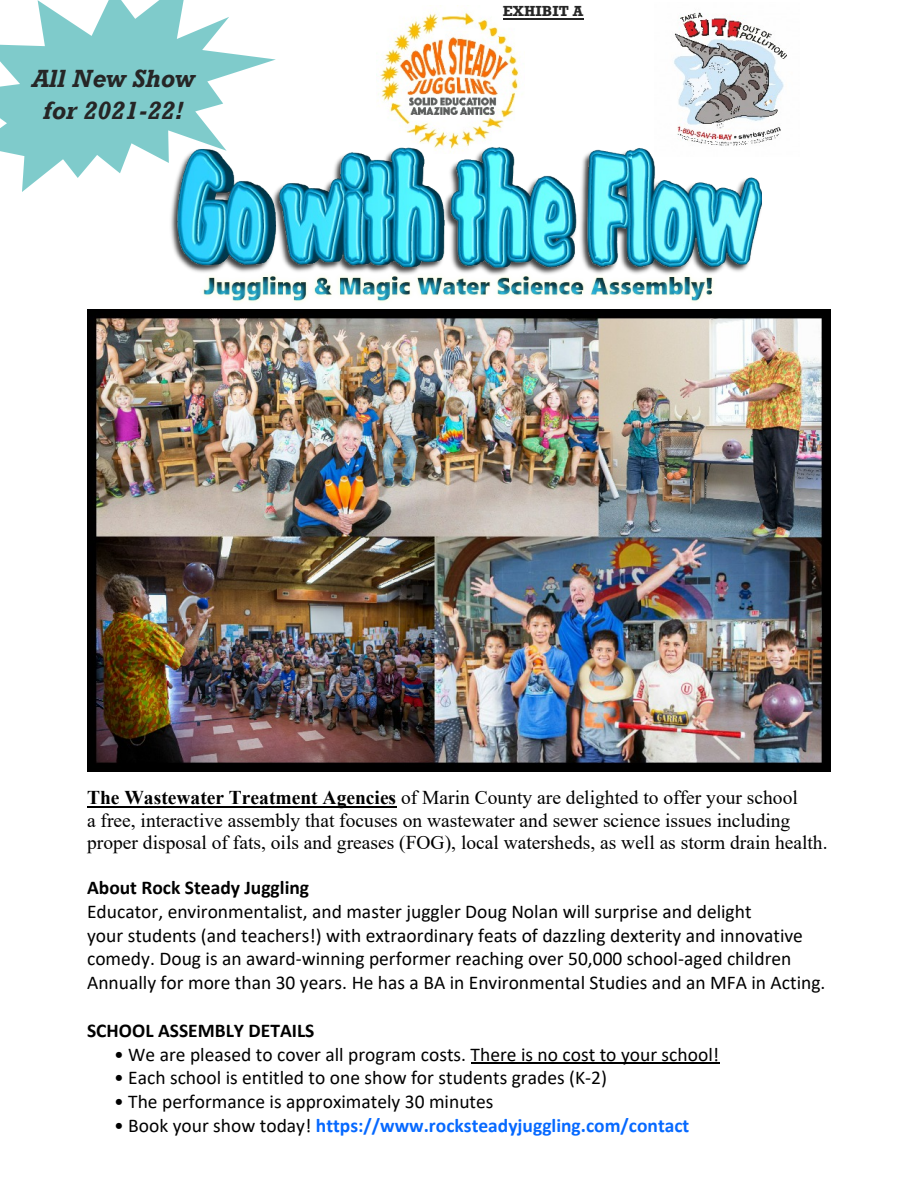
<style>
.page{position:relative;width:918px;height:1188px;background:#fff}
.page>*{position:absolute;margin:0;border:0;box-sizing:border-box;transform-origin:0 0}
.t1{font:italic 700 25.5px/31.3px "Rockwell";color:#262626;text-align:center}
.t2{font:19.5px/23.9px "Calibri";color:#000}
.t3{font:19.5px/22.4px "Times New Roman";color:#000}
.t4{font:700 19.5px "Calibri";color:#0669ff}
.t5{font:700 19.5px "Calibri";color:#000}
.t6{font:700 15px "Rockwell";color:#262626}
.s1{font-weight:700}
.s2{font-weight:400;color:#000}
</style>
<div class="page">
<img style="left:674px;top:12px;width:113px;height:127px">
<img style="left:379px;top:13px;width:146px;height:76px">
<img style="left:161px;top:89px;width:612px;height:221px">
<img style="left:173px;top:102px;width:588px;height:205px">
<img style="left:193px;top:253px;width:536px;height:57px">
<svg style="left:0;top:0;width:276px;height:192px;fill:#7fcbcb"></svg>
<hr style="left:87px;top:806px;width:309px;height:2px;background:#000">
<hr style="left:471px;top:1063px;width:248px;height:1px;background:#000">
<img style="left:87px;top:310px;width:744px;height:461px">
<hr style="left:503px;top:19px;width:80px;height:1px;background:#262626">
<h1 class="t1" style="left:32px;top:66px;width:164px">All New Show for 2021-22!</h1>
<p class="t6" style="left:503px;top:2px;width:82px">EXHIBIT A</p>
<p class="t3" style="left:87px;top:788px;width:742px"><span class="s1">The Wastewater Treatment Agencies</span> of Marin County are delighted to offer your school<br>a free, interactive assembly that focuses on wastewater and sewer science issues including proper disposal of fats, oils and greases (FOG), local watersheds, as well as storm drain health.</p>
<p class="t5" style="left:87px;top:879px;width:224px">About Rock Steady Juggling</p>
<p class="t2" style="left:87px;top:901px;width:740px">Educator, environmentalist, and master juggler Doug Nolan will surprise and delight<br>your students (and teachers!) with extraordinary feats of dazzling dexterity and innovative comedy. Doug is an award-winning performer reaching over 50,000 school-aged children Annually for more than 30 years. He has a BA in Environmental Studies and an MFA in Acting.</p>
<p class="t5" style="left:87px;top:1022px;width:229px">SCHOOL ASSEMBLY DETAILS</p>
<p class="t2" style="left:114px;top:1044px;width:607px">• We are pleased to cover all program costs. There is no cost to your school!</p>
<p class="t2" style="left:114px;top:1068px;width:494px">• Each school is entitled to one show for students grades (K-2)</p>
<p class="t2" style="left:114px;top:1091px;width:381px">• The performance is approximately 30 minutes</p>
<p class="t4" style="left:114px;top:1117px;width:577px"><span class="s2">• Book your show today!</span> https://www.rocksteadyjuggling.com/contact</p>
</div>
